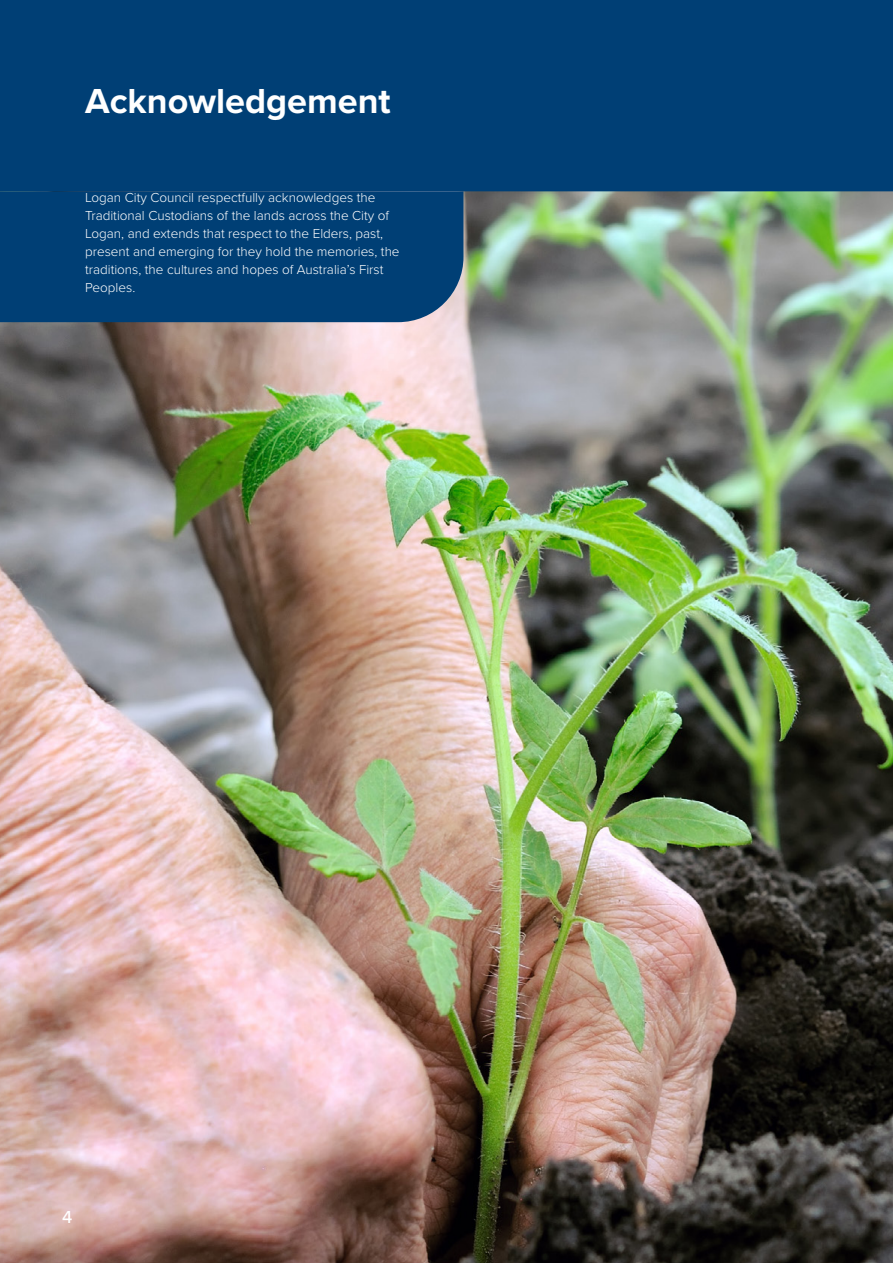
<style>
.page{position:relative;width:893px;height:1263px;background:#fff}
.page>*{position:absolute;margin:0;border:0;box-sizing:border-box;transform-origin:0 0}
.t1{font:700 36px "Proxima Nova";color:#fff}
.t2{font:500 18px "Proxima Nova";color:#fff}
.t3{font:300 13.5px/18px "Proxima Nova";color:#fff}
</style>
<div class="page">
<img style="left:0;top:191px;width:893px;height:1072px">
<div style="left:0;top:0;width:893px;height:191px;background:#003f75"></div>
<div style="left:0;top:191px;width:463px;height:131px;background:#003f75"></div>
<h2 class="t1" style="left:85px;top:75px;width:307px">Acknowledgement</h2>
<p class="t3" style="left:85px;top:188px;width:316px">Logan City Council respectfully acknowledges the Traditional Custodians of the lands across the City of Logan, and extends that respect to the Elders, past, present and emerging for they hold the memories, the traditions, the cultures and hopes of Australia’s First Peoples.</p>
<h2 class="t2" style="left:62px;top:1204px;width:12px">4</h2>
</div>
